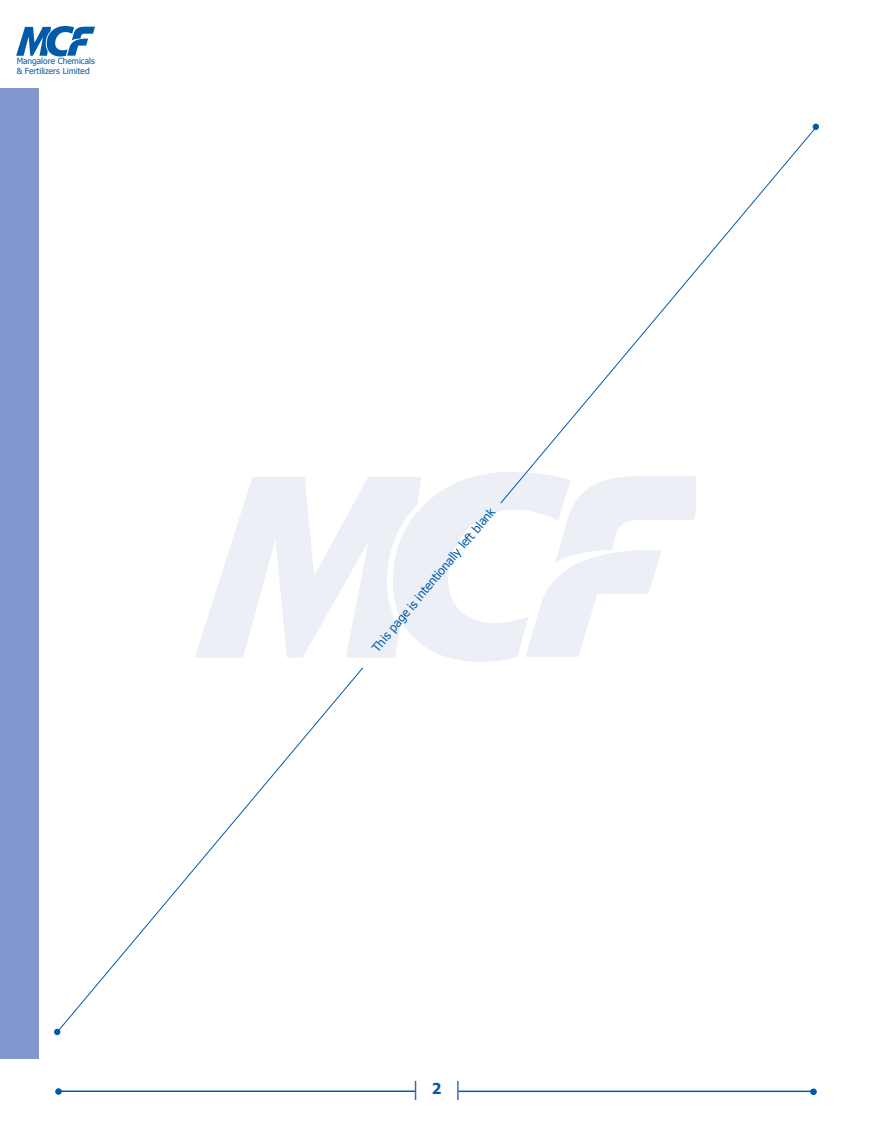
<style>
.page{position:relative;width:872px;height:1136px;background:#fff}
.page>*{position:absolute;margin:0;border:0;box-sizing:border-box;transform-origin:0 0}
.t1{font:700 15px "Tahoma";color:#015aaa}
.t2{font:12px "Tahoma";color:#015aaa}
.t3{font:8.4px/10.1px "Tahoma";color:#015aaa}
</style>
<div class="page">
<hr style="left:59px;top:1090px;width:356px;height:1px;background:#015aaa">
<hr style="left:458px;top:1090px;width:357px;height:1px;background:#015aaa">
<div style="left:55px;top:1088px;width:7px;height:6px;background:#015aaa;border-radius:50%"></div>
<svg style="left:415px;top:1080px;width:1px;height:19px"></svg>
<svg style="left:457px;top:1080px;width:1px;height:19px"></svg>
<img style="left:17px;top:27px;width:78px;height:29px">
<svg style="left:810px;top:1088px;width:6px;height:6px"></svg>
<div style="left:0;top:88px;width:38px;height:969px;background:#8197cd"></div>
<svg style="left:499px;top:129px;width:319px;height:375px"></svg>
<svg style="left:59px;top:667px;width:305px;height:365px"></svg>
<div style="left:54px;top:1028px;width:6px;height:7px;background:#015aaa;border-radius:50%"></div>
<div style="left:812px;top:124px;width:7px;height:6px;background:#015aaa;border-radius:50%"></div>
<p class="t3" style="left:17px;top:55px;width:80px">Mangalore Chemicals &amp; Fertilizers Limited</p>
<p class="t2" style="left:368px;top:645px;width:185px;rotate:-50deg">This page is intentionally left blank</p>
<p class="t1" style="left:432px;top:1077px;width:11px">2</p>
</div>
